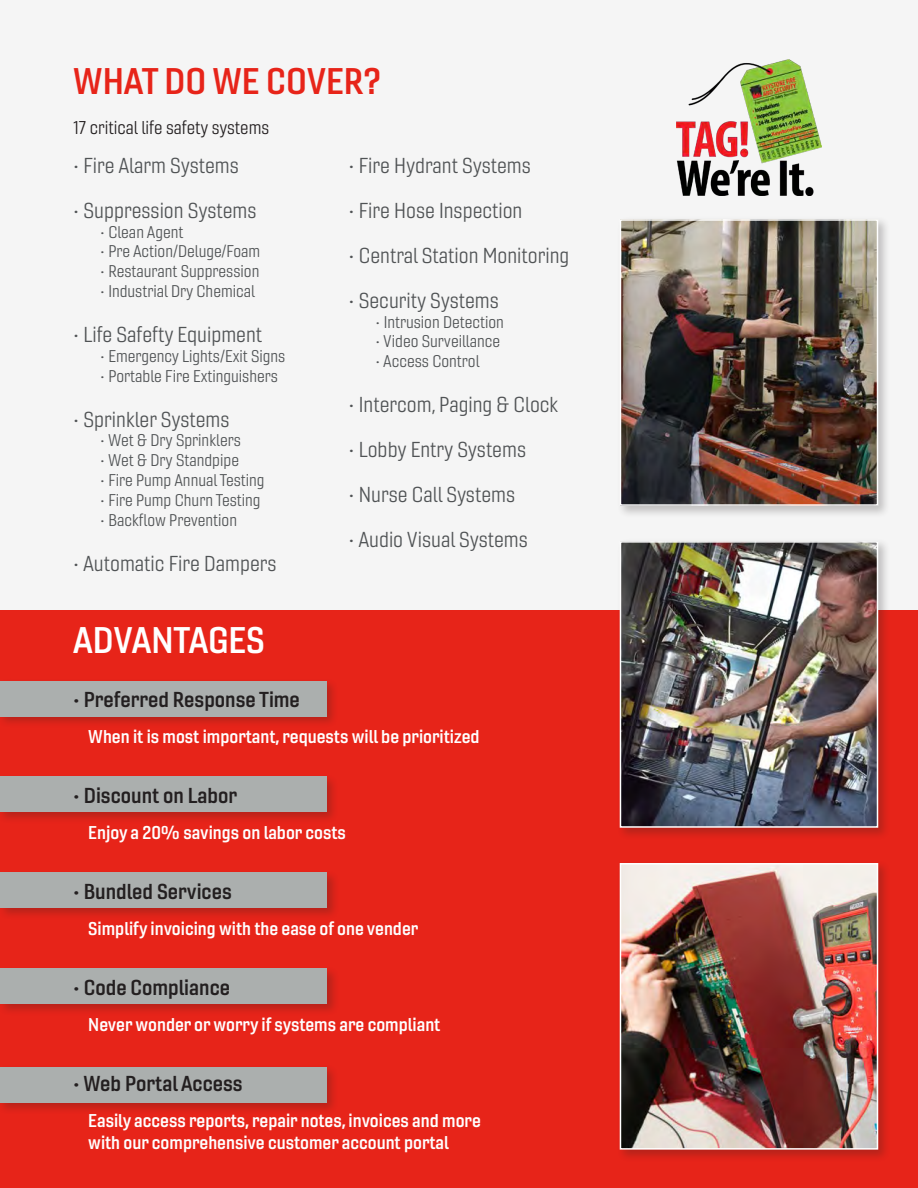
<style>
.page{position:relative;width:918px;height:1188px;background:#f5f5f5}
.page>*{position:absolute;margin:0;border:0;box-sizing:border-box;transform-origin:0 0}
.t1{font:36px "Gineso Nor Dem";color:#e72419}
.t2{font:36px "Gineso Nor Dem";color:#fff}
.t3{font:21px "Gineso Nor Boo";color:#505355}
.t4{font:21px "Gineso Nor Dem";color:#231f20}
.t5{font:18px "Gineso Nor Dem";color:#fff}
.t6{font:18px "Gineso Nor Boo";color:#231f20}
.t7{font:16.5px "Gineso Nor Boo";color:#505355}
</style>
<div class="page">
<div style="left:0;top:610px;width:918px;height:578px;background:#e72419"></div>
<img style="left:677px;top:60px;width:144px;height:136px">
<div style="left:0;top:774px;width:339px;height:50px;background:#231f20;opacity:.25"></div>
<div style="left:0;top:777px;width:326px;height:35px;background:#abafae"></div>
<div style="left:0;top:870px;width:339px;height:50px;background:#231f20;opacity:.25"></div>
<div style="left:1px;top:873px;width:326px;height:35px;background:#abafae"></div>
<div style="left:0;top:965px;width:339px;height:51px;background:#231f20;opacity:.25"></div>
<div style="left:1px;top:968px;width:326px;height:36px;background:#abafae"></div>
<div style="left:0;top:1064px;width:339px;height:51px;background:#231f20;opacity:.25"></div>
<div style="left:0;top:1067px;width:326px;height:35px;background:#abafae"></div>
<div style="left:0;top:678px;width:339px;height:51px;background:#231f20;opacity:.25"></div>
<div style="left:0;top:681px;width:326px;height:35px;background:#abafae"></div>
<div style="left:617px;top:216px;width:273px;height:302px;background:#231f20;opacity:.25"></div>
<img style="left:623px;top:222px;width:252px;height:281px">
<div style="left:620px;top:219px;width:258px;height:287px;border:2px solid #fff"></div>
<div style="left:617px;top:538px;width:273px;height:302px;background:#231f20;opacity:.25"></div>
<img style="left:623px;top:544px;width:252px;height:281px">
<div style="left:620px;top:541px;width:258px;height:287px;border:2px solid #fff"></div>
<div style="left:617px;top:860px;width:273px;height:302px;background:#231f20;opacity:.25"></div>
<img style="left:623px;top:866px;width:252px;height:281px">
<div style="left:620px;top:863px;width:258px;height:287px;border:2px solid #fff"></div>
<p class="t1" style="left:73px;top:59px;width:310px">WHAT DO WE COVER?</p>
<p class="t6" style="left:73px;top:117px;width:197px">17 critical life safety systems</p>
<p class="t3" style="left:73px;top:153px;width:167px">• Fire Alarm Systems</p>
<p class="t3" style="left:73px;top:198px;width:185px">• Suppression Systems</p>
<p class="t7" style="left:100px;top:222px;width:85px">• Clean Agent</p>
<p class="t7" style="left:100px;top:241px;width:161px">• Pre Action/Deluge/Foam</p>
<p class="t7" style="left:100px;top:261px;width:161px">• Restaurant Suppression</p>
<p class="t7" style="left:100px;top:281px;width:156px">• Industrial Dry Chemical</p>
<p class="t3" style="left:73px;top:322px;width:190px">• Life Safefty Equipment</p>
<p class="t7" style="left:100px;top:346px;width:187px">• Emergency Lights/Exit Signs</p>
<p class="t7" style="left:100px;top:366px;width:179px">• Portable Fire Extinguishers</p>
<p class="t3" style="left:73px;top:406px;width:158px">• Sprinkler Systems</p>
<p class="t7" style="left:100px;top:430px;width:142px">• Wet &amp; Dry Sprinklers</p>
<p class="t7" style="left:100px;top:450px;width:140px">• Wet &amp; Dry Standpipe</p>
<p class="t7" style="left:100px;top:470px;width:166px">• Fire Pump Annual Testing</p>
<p class="t7" style="left:100px;top:490px;width:162px">• Fire Pump Churn Testing</p>
<p class="t7" style="left:100px;top:510px;width:138px">• Backflow Prevention</p>
<p class="t3" style="left:73px;top:550px;width:205px">• Automatic Fire Dampers</p>
<p class="t3" style="left:349px;top:153px;width:184px">• Fire Hydrant Systems</p>
<p class="t3" style="left:349px;top:198px;width:175px">• Fire Hose Inspection</p>
<p class="t3" style="left:349px;top:243px;width:222px">• Central Station Monitoring</p>
<p class="t3" style="left:349px;top:288px;width:152px">• Security Systems</p>
<p class="t7" style="left:376px;top:312px;width:130px">• Intrusion Detection</p>
<p class="t7" style="left:376px;top:331px;width:126px">• Video Surveillance</p>
<p class="t7" style="left:376px;top:351px;width:105px">• Access Control</p>
<p class="t3" style="left:349px;top:392px;width:211px">• Intercom, Paging &amp; Clock</p>
<p class="t3" style="left:349px;top:437px;width:179px">• Lobby Entry Systems</p>
<p class="t3" style="left:349px;top:482px;width:168px">• Nurse Call Systems</p>
<p class="t3" style="left:349px;top:527px;width:181px">• Audio Visual Systems</p>
<p class="t2" style="left:73px;top:618px;width:193px">ADVANTAGES</p>
<p class="t4" style="left:73px;top:687px;width:228px">• Preferred Response Time</p>
<p class="t5" style="left:88px;top:725px;width:393px">When it is most important, requests will be prioritized</p>
<p class="t4" style="left:73px;top:783px;width:166px">• Discount on Labor</p>
<p class="t5" style="left:88px;top:821px;width:259px">Enjoy a 20% savings on labor costs</p>
<p class="t4" style="left:73px;top:879px;width:160px">• Bundled Services</p>
<p class="t5" style="left:88px;top:917px;width:332px">Simplify invoicing with the ease of one vender</p>
<p class="t4" style="left:73px;top:975px;width:158px">• Code Compliance</p>
<p class="t5" style="left:88px;top:1013px;width:354px">Never wonder or worry if systems are compliant</p>
<p class="t4" style="left:73px;top:1071px;width:171px">• Web Portal Access</p>
<p class="t5" style="left:88px;top:1109px;width:394px">Easily access reports, repair notes, invoices and more</p>
<p class="t5" style="left:88px;top:1131px;width:362px">with our comprehensive customer account portal</p>
</div>
